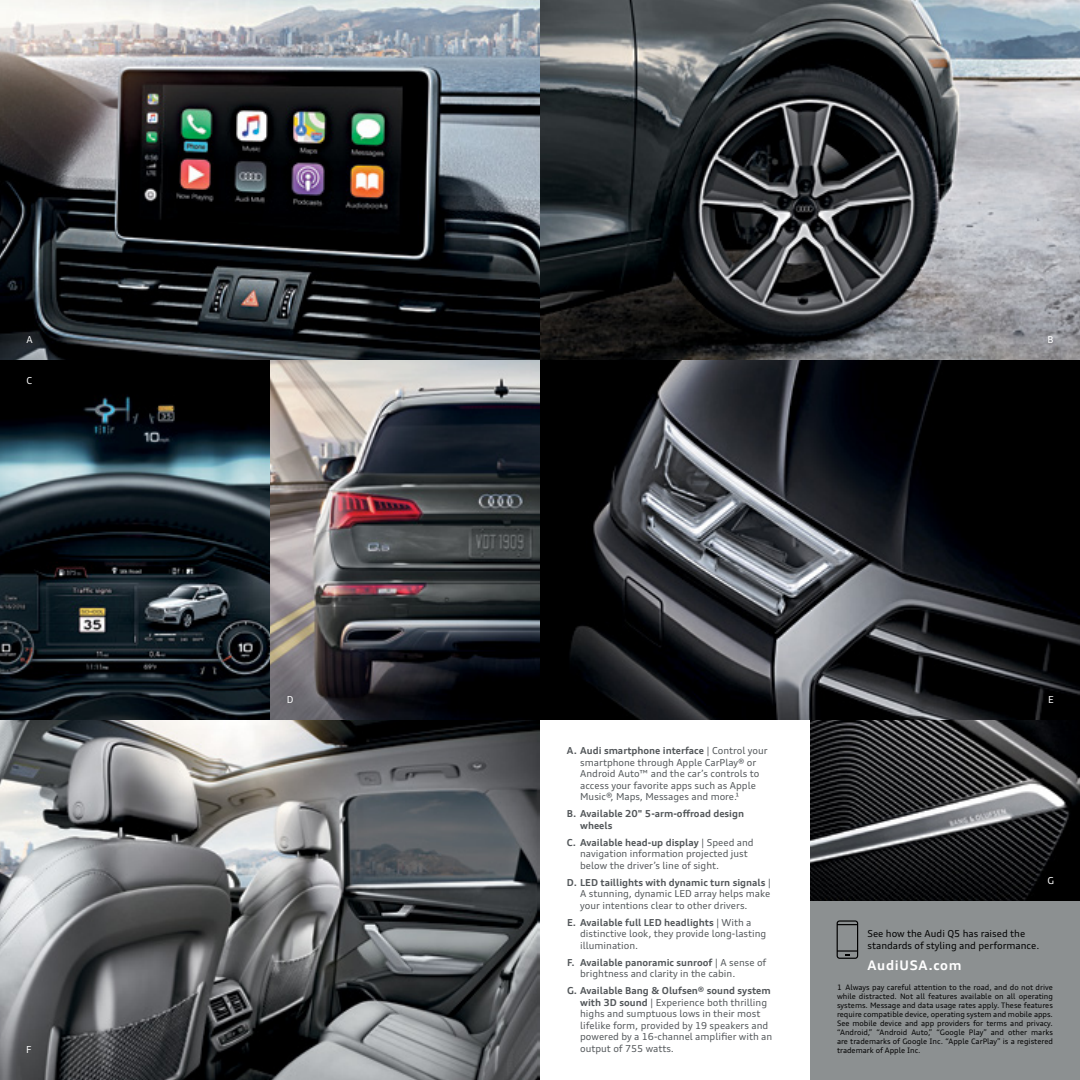
<style>
.page{position:relative;width:1080px;height:1080px;background:#fff}
.page>*{position:absolute;margin:0;border:0;box-sizing:border-box;transform-origin:0 0}
.t1{font:700 13.2px "Audi Type";letter-spacing:.05em;color:#fff}
.t2{font:9.6px/11.6px "Audi Type";color:#53575a}
.t3{font:9.6px/12px "Audi Type";color:#000}
.t4{font:700 9.6px/11.6px "Audi Type";color:#53575a}
.t5{font:9.6px "Audi Type";color:#fff}
.t6{font:7.5px/9px "Audi Type";color:#000;text-align:justify}
.s1{font-weight:700}
</style>
<div class="page">
<img style="left:0;top:0;width:1080px;height:720px">
<div style="left:810px;top:900px;width:270px;height:180px;background:#8c9091"></div>
<img style="left:0;top:720px;width:540px;height:360px">
<img style="left:810px;top:720px;width:270px;height:180px">
<svg style="left:837px;top:920px;width:21px;height:39px"></svg>
<p class="t5" style="left:26px;top:334px;width:8px">A</p>
<p class="t5" style="left:1048px;top:334px;width:8px">B</p>
<p class="t5" style="left:27px;top:374px;width:7px">C</p>
<p class="t5" style="left:26px;top:1043px;width:7px">F</p>
<p class="t5" style="left:287px;top:694px;width:8px">D</p>
<p class="t5" style="left:1048px;top:694px;width:7px">E</p>
<p class="t2" style="left:580px;top:745px;width:189px;text-indent:-13px"><span class="s1">A. Audi smartphone interface</span> | Control your smartphone through Apple CarPlay® or Android Auto™ and the car’s controls to access your favorite apps such as Apple Music®, Maps, Messages and more.¹</p>
<p class="t4" style="left:580px;top:808px;width:166px;text-indent:-13px">B. Available 20" 5-arm-offroad design wheels</p>
<p class="t2" style="left:580px;top:836px;width:175px;text-indent:-13px"><span class="s1">C. Available head-up display</span> | Speed and navigation information projected just below the driver’s line of sight.</p>
<p class="t2" style="left:580px;top:876px;width:192px;text-align:justify;text-indent:-13px"><span class="s1">D. LED taillights with dynamic turn signals</span> | A stunning, dynamic LED array helps make your intentions clear to other drivers.</p>
<p class="t2" style="left:580px;top:916px;width:188px;text-indent:-13px"><span class="s1">E. Available full LED headlights</span> | With a distinctive look, they provide long-lasting illumination.</p>
<p class="t2" style="left:580px;top:956px;width:188px;text-indent:-13px"><span class="s1">F. Available panoramic sunroof</span> | A sense of brightness and clarity in the cabin.</p>
<p class="t2" style="left:580px;top:985px;width:194px;text-indent:-13px"><span class="s1">G. Available Bang &amp; Olufsen® sound system with 3D sound</span> | Experience both thrilling highs and sumptuous lows in their most lifelike form, provided by 19 speakers and powered by a 16-channel amplifier with an output of 755 watts.</p>
<p class="t5" style="left:1047px;top:875px;width:8px">G</p>
<p class="t3" style="left:868px;top:927px;width:173px">See how the Audi Q5 has raised the standards of styling and performance.</p>
<p class="t6" style="left:837px;top:983px;width:218px">1 Always pay careful attention to the road, and do not drive while distracted. Not all features available on all operating systems. Message and data usage rates apply. These features require compatible device, operating system and mobile apps.<br>See mobile device and app providers for terms and privacy. “Android,” “Android Auto,” “Google Play” and other marks are trademarks of Google Inc. “Apple CarPlay” is a registered trademark of Apple Inc.</p>
<h1 class="t1" style="left:868px;top:957px;width:95px">AudiUSA.com</h1>
</div>
